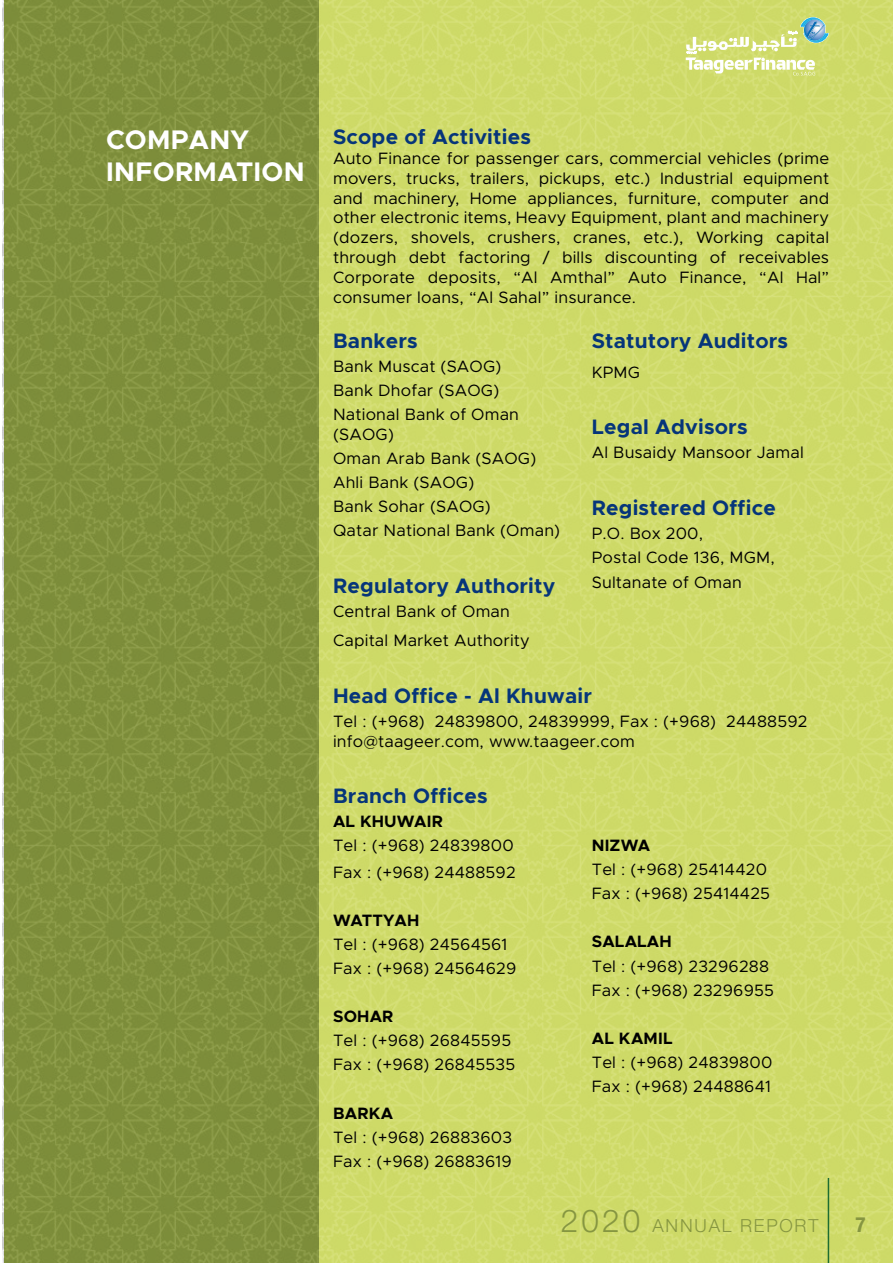
<style>
.page{position:relative;width:893px;height:1263px;background:#fff}
.page>*{position:absolute;margin:0;border:0;box-sizing:border-box;transform-origin:0 0}
.t1{font:700 27px/32.4px "Metropolis";letter-spacing:.01em;color:#fff}
.t2{font:700 21px "Metropolis";letter-spacing:.01em;color:#06357a}
.t3{font:700 condensed 21px "Helvetica Neue LT Std";color:#869641}
.t4{font:300 18px "Helvetica Neue LT Std";letter-spacing:.1em;color:#869641}
.t5{font:16.5px/24px "Metropolis";letter-spacing:.01em;color:#000}
.t6{font:700 16.5px "Metropolis";letter-spacing:.01em;color:#000}
.s1{font-size:31.5px}
</style>
<div class="page">
<img style="left:3px;top:0;width:890px;height:1263px">
<svg style="left:686px;top:17px;width:143px;height:59px;background:#d2df8d"></svg>
<hr style="left:828px;top:1178px;width:1px;height:85px;background:#1e6d32">
<h1 class="t1" style="left:106px;top:124px;width:200px">COMPANY<br>INFORMATION</h1>
<p class="t2" style="left:333px;top:124px;width:199px">Scope of Activities</p>
<p class="t5" style="left:333px;top:148px;width:498px;line-height:19.8px;text-align:justify">Auto Finance for passenger cars, commercial vehicles (prime movers, trucks, trailers, pickups, etc.) Industrial equipment and machinery, Home appliances, furniture, computer and other electronic items, Heavy Equipment, plant and machinery (dozers, shovels, crushers, cranes, etc.), Working capital through debt factoring / bills discounting of receivables Corporate deposits, “Al Amthal” Auto Finance, “Al Hal” consumer loans, “Al Sahal” insurance.</p>
<p class="t2" style="left:333px;top:328px;width:86px">Bankers</p>
<p class="t5" style="left:333px;top:355px;width:187px">Bank Muscat (SAOG)<br>Bank Dhofar (SAOG)<br>National Bank of Oman</p>
<p class="t5" style="left:333px;top:422px;width:229px">(SAOG)<br>Oman Arab Bank (SAOG)<br>Ahli Bank (SAOG)<br>Bank Sohar (SAOG)<br>Qatar National Bank (Oman)</p>
<p class="t2" style="left:333px;top:572px;width:224px">Regulatory Authority</p>
<p class="t5" style="left:333px;top:597px;width:198px;line-height:29.4px">Central Bank of Oman<br>Capital Market Authority</p>
<p class="t2" style="left:592px;top:328px;width:198px">Statutory Auditors</p>
<p class="t5" style="left:592px;top:360px;width:50px">KPMG</p>
<p class="t2" style="left:592px;top:414px;width:157px">Legal Advisors</p>
<p class="t5" style="left:592px;top:441px;width:214px">Al Busaidy Mansoor Jamal</p>
<p class="t2" style="left:592px;top:494px;width:186px">Registered Office</p>
<p class="t5" style="left:592px;top:521px;width:185px;line-height:24.6px">P.O. Box 200,<br>Postal Code 136, MGM,<br>Sultanate of Oman</p>
<p class="t2" style="left:333px;top:682px;width:260px">Head Office - Al Khuwair</p>
<p class="t5" style="left:333px;top:711px;width:476px;line-height:19.8px">Tel : (+968) 24839800, 24839999, Fax : (+968) 24488592 info@taageer.com, www.taageer.com</p>
<p class="t2" style="left:333px;top:782px;width:156px">Branch Offices</p>
<p class="t6" style="left:333px;top:811px;width:111px">AL KHUWAIR</p>
<p class="t5" style="left:333px;top:832px;width:184px;line-height:26.7px">Tel : (+968) 24839800<br>Fax : (+968) 24488592</p>
<p class="t6" style="left:333px;top:910px;width:88px">WATTYAH</p>
<p class="t5" style="left:333px;top:932px;width:185px">Tel : (+968) 24564561<br>Fax : (+968) 24564629</p>
<p class="t6" style="left:333px;top:1006px;width:62px">SOHAR</p>
<p class="t5" style="left:333px;top:1029px;width:184px">Tel : (+968) 26845595<br>Fax : (+968) 26845535</p>
<p class="t6" style="left:333px;top:1102px;width:62px">BARKA</p>
<p class="t5" style="left:333px;top:1125px;width:180px">Tel : (+968) 26883603<br>Fax : (+968) 26883619</p>
<p class="t6" style="left:592px;top:835px;width:60px">NIZWA</p>
<p class="t5" style="left:592px;top:857px;width:180px">Tel : (+968) 25414420<br>Fax : (+968) 25414425</p>
<p class="t6" style="left:592px;top:931px;width:82px">SALALAH</p>
<p class="t5" style="left:592px;top:954px;width:184px">Tel : (+968) 23296288<br>Fax : (+968) 23296955</p>
<p class="t6" style="left:592px;top:1027px;width:82px">AL KAMIL</p>
<p class="t5" style="left:592px;top:1050px;width:182px">Tel : (+968) 24839800<br>Fax : (+968) 24488641</p>
<p class="t4" style="left:561px;top:1215px;width:259px"><span class="s1">2020</span> ANNUAL REPORT</p>
<p class="t3" style="left:855px;top:1212px;width:12px">7</p>
</div>
